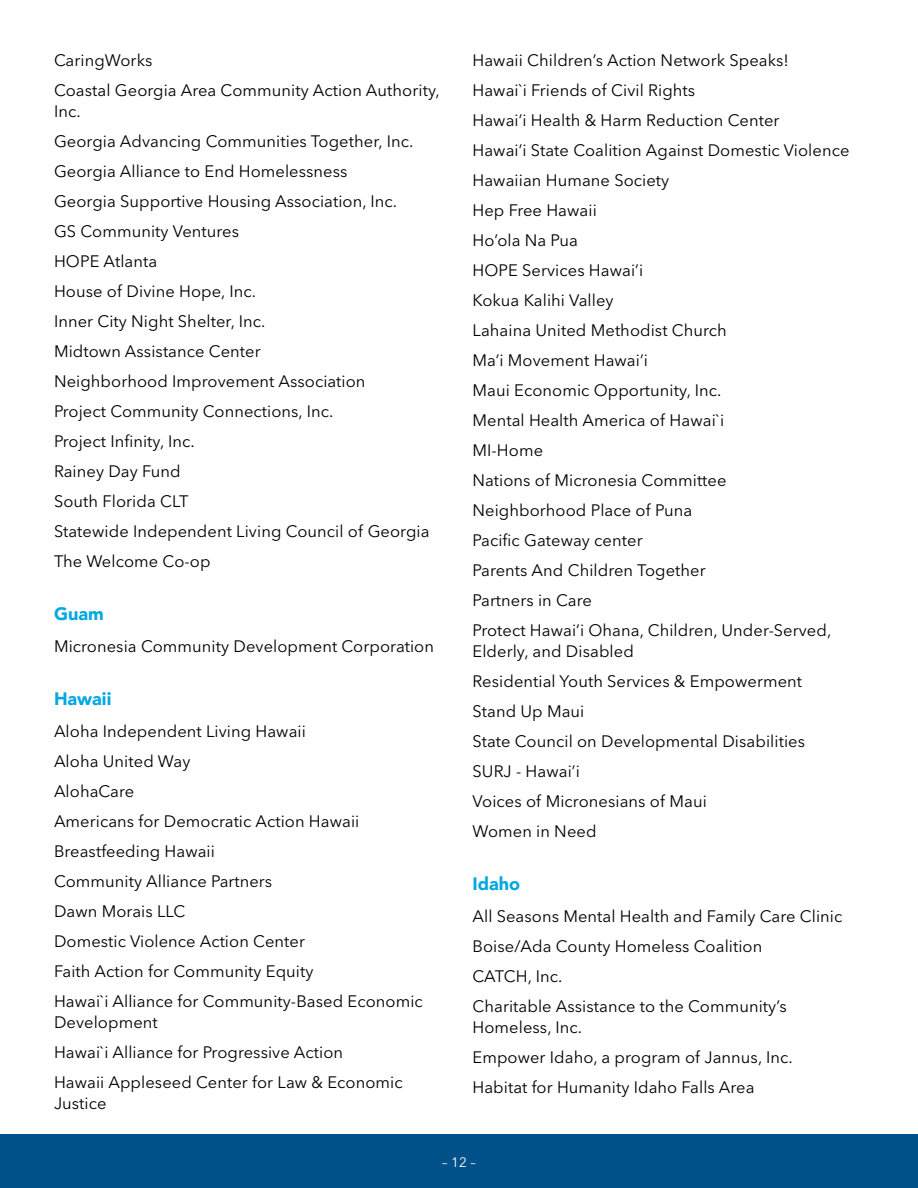
<style>
.page{position:relative;width:918px;height:1188px;background:#fff}
.page>*{position:absolute;margin:0;border:0;box-sizing:border-box;transform-origin:0 0}
.t1{font:900 18px "Avenir";color:#00a8e0}
.t2{font:16.5px/30px "Avenir Next LT Pro";letter-spacing:.005em;color:#000}
.t3{font:13.5px "Avenir Next LT Pro";color:#fff}
</style>
<div class="page">
<div style="left:0;top:1134px;width:918px;height:54px;background:#005189"></div>
<p class="t2" style="left:54px;top:46px;width:387px">CaringWorks<br>Coastal Georgia Area Community Action Authority,</p>
<p class="t2" style="left:54px;top:97px;width:377px">Inc.<br>Georgia Advancing Communities Together, Inc.<br>Georgia Alliance to End Homelessness<br>Georgia Supportive Housing Association, Inc.<br>GS Community Ventures<br>HOPE Atlanta<br>House of Divine Hope, Inc.<br>Inner City Night Shelter, Inc.<br>Midtown Assistance Center<br>Neighborhood Improvement Association<br>Project Community Connections, Inc.<br>Project Infinity, Inc.<br>Rainey Day Fund<br>South Florida CLT<br>Statewide Independent Living Council of Georgia<br>The Welcome Co-op</p>
<p class="t1" style="left:54px;top:598px;width:51px">Guam</p>
<p class="t2" style="left:54px;top:631px;width:382px">Micronesia Community Development Corporation</p>
<p class="t1" style="left:54px;top:683px;width:59px">Hawaii</p>
<p class="t2" style="left:54px;top:716px;width:370px">Aloha Independent Living Hawaii<br>Aloha United Way<br>AlohaCare<br>Americans for Democratic Action Hawaii<br>Breastfeeding Hawaii<br>Community Alliance Partners<br>Dawn Morais LLC<br>Domestic Violence Action Center<br>Faith Action for Community Equity<br>Hawai`i Alliance for Community-Based Economic</p>
<p class="t2" style="left:54px;top:1007px;width:350px">Development<br>Hawai`i Alliance for Progressive Action<br>Hawaii Appleseed Center for Law &amp; Economic</p>
<p class="t2" style="left:54px;top:1088px;width:54px">Justice</p>
<p class="t2" style="left:473px;top:46px;width:378px">Hawaii Children’s Action Network Speaks!<br>Hawai`i Friends of Civil Rights<br>Hawai’i Health &amp; Harm Reduction Center<br>Hawai’i State Coalition Against Domestic Violence<br>Hawaiian Humane Society<br>Hep Free Hawaii<br>Ho’ola Na Pua<br>HOPE Services Hawai’i<br>Kokua Kalihi Valley<br>Lahaina United Methodist Church<br>Ma’i Movement Hawai’i<br>Maui Economic Opportunity, Inc.<br>Mental Health America of Hawai`i<br>MI-Home<br>Nations of Micronesia Committee<br>Neighborhood Place of Puna<br>Pacific Gateway center<br>Parents And Children Together<br>Partners in Care<br>Protect Hawai’i Ohana, Children, Under-Served,</p>
<p class="t2" style="left:473px;top:637px;width:334px">Elderly, and Disabled<br>Residential Youth Services &amp; Empowerment<br>Stand Up Maui<br>State Council on Developmental Disabilities<br>SURJ - Hawai’i<br>Voices of Micronesians of Maui<br>Women in Need</p>
<p class="t1" style="left:472px;top:868px;width:49px">Idaho</p>
<p class="t2" style="left:472px;top:901px;width:371px">All Seasons Mental Health and Family Care Clinic Boise/Ada County Homeless Coalition<br>CATCH, Inc.<br>Charitable Assistance to the Community’s</p>
<p class="t2" style="left:472px;top:1012px;width:322px">Homeless, Inc.<br>Empower Idaho, a program of Jannus, Inc.<br>Habitat for Humanity Idaho Falls Area</p>
<p class="t3" style="left:442px;top:1154px;width:35px">– 12 –</p>
</div>
